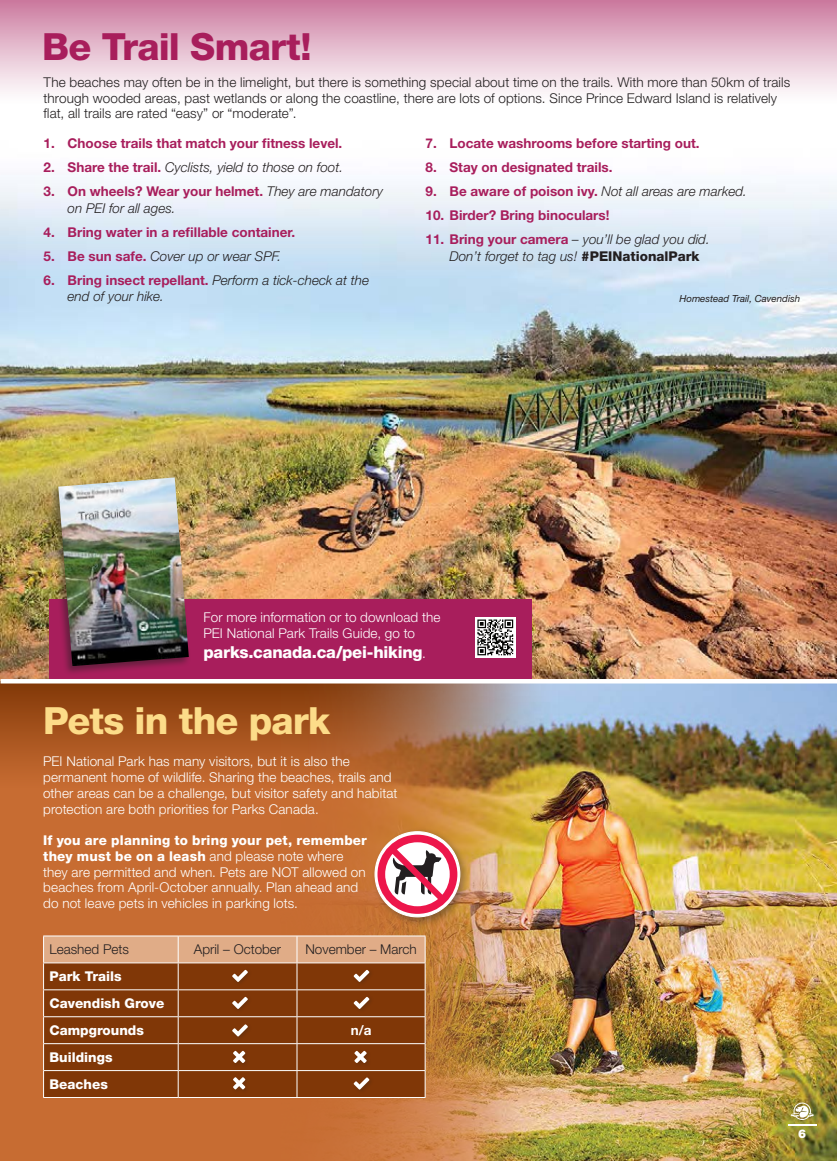
<style>
.page{position:relative;width:837px;height:1161px;background:#fff}
.page>*{position:absolute;margin:0;border:0;box-sizing:border-box;transform-origin:0 0}
.t1{font:800 37.5px "Helvetica Neue LT Std";letter-spacing:-.02em;color:#a81e5c}
.t2{font:800 37.5px "Helvetica Neue LT Std";letter-spacing:-.025em;color:#fcdc89}
.t3{font:800 16.5px "Helvetica Neue LT Std";letter-spacing:-.015em;color:#fff}
.t4{font:300 13.5px/15.8px "Helvetica Neue LT Std";letter-spacing:.01em;color:#fff}
.t5{font:300 13.5px/15.8px "Helvetica Neue LT Std";letter-spacing:.01em;color:#231f20}
.t6{font:italic 300 13.5px/16.5px "Helvetica Neue LT Std";color:#231f20}
.t7{font:700 13.5px "Helvetica Neue LT Std";color:#a81e5c}
.t8{font:800 13.5px "Helvetica Neue LT Std";color:#fff}
.t9{font:700 13.5px "Helvetica Neue LT Std";color:#fff}
.t10{font:900 12px "Helvetica Neue LT Std";color:#fff}
.t11{font:italic 9.75px "Helvetica Neue LT Std";color:#231f20}
.s1{font-weight:700;font-style:normal;color:#a81e5c}
.s2{font-weight:300;font-style:italic;color:#231f20}
.s3{font-weight:800;font-style:normal}
.s4{font-weight:300;font-size:13.5px}
.s5{font-weight:800}
</style>
<div class="page">
<img style="left:1px;top:180px;width:836px;height:499px">
<div style="left:1px;top:681px;width:836px;height:480px;background:#c76c32"></div>
<div style="left:1px;top:681px;width:836px;height:108px;background:linear-gradient(to bottom,#823808,#c96d33)"></div>
<img style="left:242px;top:684px;width:595px;height:477px">
<svg style="left:788px;top:1103px;width:29px;height:22px"></svg>
<div style="left:1px;top:0;width:836px;height:114px;background:linear-gradient(to bottom,#cd7ea2,#fff)"></div>
<div style="left:371px;top:827px;width:100px;height:101px;background:#231f20;opacity:.4"></div>
<svg style="left:378px;top:835px;width:79px;height:79px;background:#d98892"></svg>
<div style="left:49px;top:600px;width:482px;height:79px;background:#a81e5c"></div>
<svg style="left:475px;top:617px;width:40px;height:41px"></svg>
<svg style="left:477px;top:620px;width:36px;height:35px"></svg>
<div style="left:49px;top:476px;width:142px;height:201px;background:#231f20;opacity:.5"></div>
<img style="left:58px;top:477px;width:131px;height:189px">
<div style="left:1px;top:679px;width:836px;height:5px;background:#fff"></div>
<hr style="left:43px;top:1097px;width:135px;height:1px;background:#fff">
<hr style="left:178px;top:1097px;width:119px;height:1px;background:#fff">
<hr style="left:297px;top:1097px;width:129px;height:1px;background:#fff">
<svg style="left:43px;top:936px;width:383px;height:161px;background:#965429"></svg>
<p class="t1" style="left:42px;top:24px;width:271px">Be Trail Smart!</p>
<p class="t5" style="left:44px;top:74px;width:748px">The beaches may often be in the limelight, but there is something special about time on the trails. With more than 50km of trails through wooded areas, past wetlands or along the coastline, there are lots of options. Since Prince Edward Island is relatively flat, all trails are rated “easy” or “moderate”.</p>
<p class="t7" style="left:44px;top:135px;width:300px">1. Choose trails that match your fitness level.</p>
<p class="t6" style="left:44px;top:159px;width:301px"><span class="s1">2. Share the trail.</span> Cyclists, yield to those on foot.</p>
<p class="t6" style="left:68px;top:183px;width:317px;text-indent:-24px"><span class="s1">3. On wheels? Wear your helmet.</span> They are mandatory on PEI for all ages.</p>
<p class="t7" style="left:44px;top:224px;width:253px">4. Bring water in a refillable container.</p>
<p class="t6" style="left:44px;top:248px;width:239px"><span class="s1">5. Be sun safe.</span> Cover up or wear SPF.</p>
<p class="t6" style="left:68px;top:272px;width:303px;text-indent:-24px"><span class="s1">6. Bring insect repellant.</span> Perform a tick-check at the end of your hike.</p>
<p class="t7" style="left:426px;top:135px;width:275px">7. Locate washrooms before starting out.</p>
<p class="t7" style="left:426px;top:159px;width:188px">8. Stay on designated trails.</p>
<p class="t7" style="left:426px;top:183px;width:323px">9. Be aware of poison ivy. <span class="s2">Not all areas are marked.</span></p>
<p class="t7" style="left:426px;top:207px;width:185px">10. Birder? Bring binoculars!</p>
<p class="t6" style="left:450px;top:231px;width:262px;text-indent:-24px"><span class="s1">11. Bring your camera</span> – you’ll be glad you did.<br>Don’t forget to tag us! <span class="s3">#PEINationalPark</span></p>
<p class="t11" style="left:679px;top:293px;width:122px">Homestead Trail, Cavendish</p>
<p class="t4" style="left:204px;top:609px;width:238px;line-height:16.2px">For more information or to download the<br>PEI National Park Trails Guide, go to</p>
<p class="t3" style="left:204px;top:642px;width:224px">parks.canada.ca/pei-hiking<span class="s4">.</span></p>
<p class="t2" style="left:43px;top:698px;width:289px">Pets in the park</p>
<p class="t4" style="left:43px;top:753px;width:356px">PEI National Park has many visitors, but it is also the permanent home of wildlife. Sharing the beaches, trails and other areas can be a challenge, but visitor safety and habitat protection are both priorities for Parks Canada.</p>
<p class="t4" style="left:43px;top:832px;width:325px"><span class="s5">If you are planning to bring your pet, remember they must be on a leash</span> and please note where they are permitted and when. Pets are NOT allowed on beaches from April-October annually. Plan ahead and do not leave pets in vehicles in parking lots.</p>
<p class="t5" style="left:50px;top:941px;width:81px">Leashed Pets</p>
<p class="t5" style="left:194px;top:941px;width:89px">April – October</p>
<p class="t5" style="left:305px;top:941px;width:113px">November – March</p>
<p class="t8" style="left:50px;top:968px;width:74px">Park Trails</p>
<p class="t8" style="left:50px;top:995px;width:116px">Cavendish Grove</p>
<p class="t8" style="left:50px;top:1022px;width:96px">Campgrounds</p>
<p class="t9" style="left:351px;top:1022px;width:22px">n/a</p>
<p class="t8" style="left:50px;top:1049px;width:65px">Buildings</p>
<p class="t8" style="left:50px;top:1076px;width:60px">Beaches</p>
<p class="t10" style="left:798px;top:1127px;width:10px">6</p>
</div>
